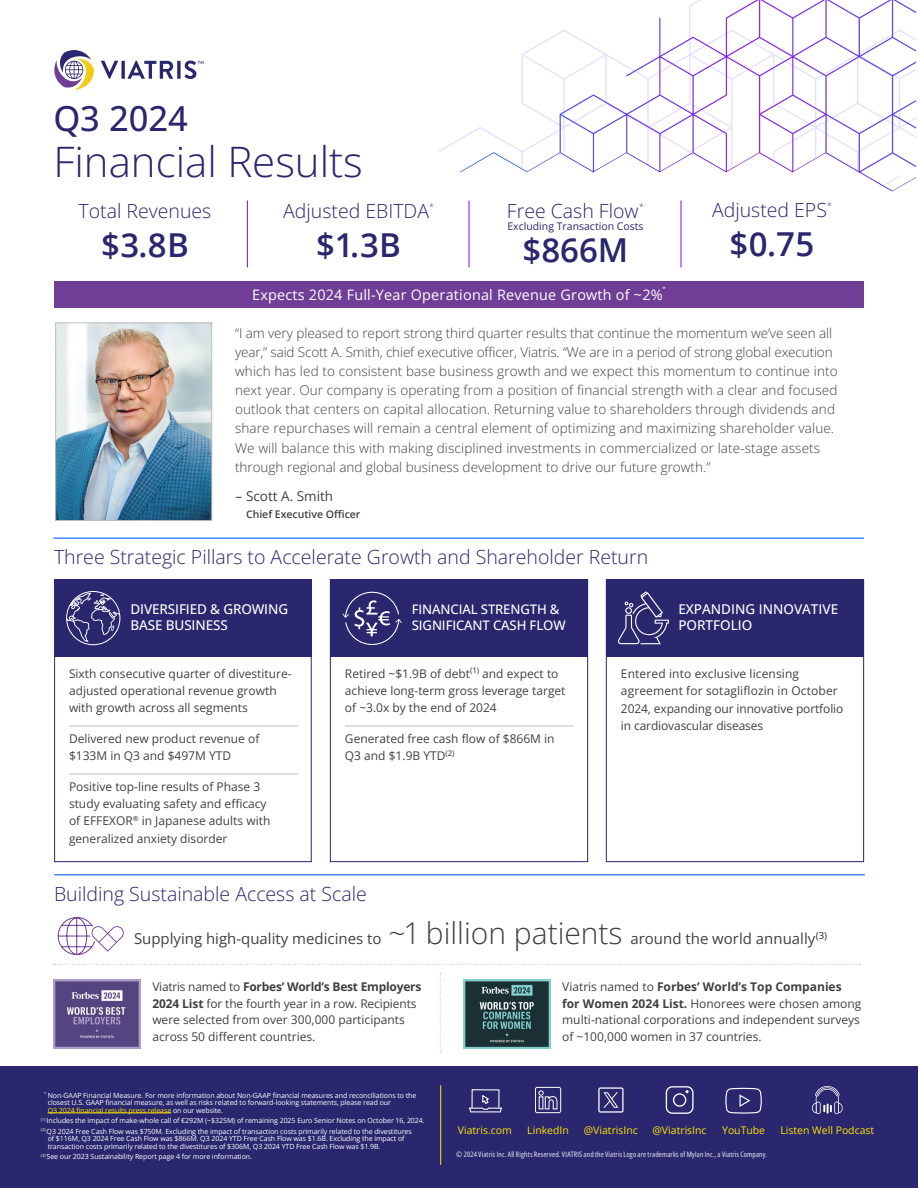
<style>
.page{position:relative;width:918px;height:1188px;background:#fff}
.page>*{position:absolute;margin:0;border:0;box-sizing:border-box;transform-origin:0 0}
.t1{font:300 42px "Open Sans";color:#2a276e}
.t2{font:500 34.5px "Open Sans";color:#2a276e}
.t3{font:600 33px "Open Sans";letter-spacing:.005em;color:#2a276e}
.t4{font:300 19.5px "Open Sans";color:#2a276e}
.Body_Copy{font:15px "Open Sans";color:#404040}
.t5{font:14.4px "Open Sans";letter-spacing:.015em;color:#fff}
.t6{font:300 13.5px/19.2px "Open Sans";letter-spacing:.01em;color:#404040}
.t7{font:500 13.5px/16.5px "Open Sans";letter-spacing:-.01em;color:#fff}
.t8{font:13.5px "Open Sans";color:#404040}
.t9{font:500 13.2px/16.5px "Open Sans";letter-spacing:-.01em;color:#fff}
.Body_Copy-2{font:12px/17.2px "Open Sans";color:#404040}
.t10{font:10.5px "Open Sans";color:#fce300}
.t11{font:10.5px "Open Sans";color:#2a276e}
.t12{font:600 10.5px "Open Sans";color:#404040}
.t13{font:300 8.7px "Open Sans";color:#2a276e}
.t14{font:7.5px "Open Sans Condensed";letter-spacing:.02em;color:#fff}
.t15{font:7.05px/7.5px "Open Sans";letter-spacing:-.01em;color:#fff}
.t16{font:6.15px "Open Sans";color:#fff}
.s1{font-weight:300;font-size:30px}
.s2{font-weight:700}
.s3{color:#fce300}
</style>
<div class="page">
<img style="left:449px;top:0;width:467px;height:145px">
<svg style="left:439px;top:145px;width:477px;height:59px"></svg>
<svg style="left:101px;top:61px;width:103px;height:18px"></svg>
<svg style="left:54px;top:50px;width:40px;height:40px"></svg>
<img style="left:57px;top:325px;width:153px;height:194px">
<div style="left:55px;top:323px;width:157px;height:198px;border:1px solid #bfbfbf"></div>
<hr style="left:53px;top:538px;width:811px;height:1px;background:#0064ff">
<hr style="left:247px;top:201px;width:1px;height:66px;background:#8f00ff">
<hr style="left:469px;top:201px;width:1px;height:66px;background:#8f00ff">
<hr style="left:681px;top:201px;width:1px;height:66px;background:#8f00ff">
<div style="left:54px;top:579px;width:258px;height:283px;background:#fff;border:1px solid #2a276e"></div>
<hr style="left:69px;top:726px;width:229px;height:1px;background:#bfbfbf">
<hr style="left:69px;top:774px;width:229px;height:1px;background:#bfbfbf">
<div style="left:54px;top:579px;width:257px;height:78px;background:#2a276e"></div>
<div style="left:330px;top:579px;width:258px;height:283px;background:#fff;border:1px solid #2a276e"></div>
<div style="left:330px;top:579px;width:257px;height:78px;background:#2a276e"></div>
<hr style="left:345px;top:726px;width:229px;height:1px;background:#bfbfbf">
<svg style="left:342px;top:591px;width:60px;height:54px"></svg>
<div style="left:54px;top:281px;width:810px;height:27px;background:#703e97"></div>
<div style="left:0;top:1066px;width:918px;height:122px;background:#2a276e"></div>
<hr style="left:48px;top:1113px;width:123px;height:1px;background:#fce300">
<hr style="left:440px;top:1085px;width:1px;height:80px;background:#fce300">
<svg style="left:66px;top:591px;width:54px;height:54px"></svg>
<hr style="left:54px;top:874px;width:811px;height:1px;background:#0064ff">
<img style="left:53px;top:979px;width:87px;height:70px">
<img style="left:463px;top:979px;width:87px;height:70px">
<svg style="left:469px;top:1094px;width:33px;height:18px"></svg>
<div style="left:535px;top:1087px;width:26px;height:26px;border:1px solid #fff;border-radius:2px"></div>
<svg style="left:538px;top:1090px;width:20px;height:20px"></svg>
<svg style="left:598px;top:1087px;width:26px;height:26px"></svg>
<svg style="left:725px;top:1088px;width:37px;height:26px"></svg>
<svg style="left:812px;top:1086px;width:31px;height:28px"></svg>
<div style="left:666px;top:1086px;width:28px;height:28px;border:1px solid #fff;border-radius:6px"></div>
<div style="left:673px;top:1093px;width:13px;height:14px;border:1px solid #fff;border-radius:50%"></div>
<svg style="left:685px;top:1090px;width:4px;height:3px"></svg>
<svg style="left:440px;top:973px;width:1px;height:80px"></svg>
<svg style="left:54px;top:964px;width:806px;height:1px"></svg>
<svg style="left:57px;top:917px;width:67px;height:39px"></svg>
<div style="left:606px;top:579px;width:258px;height:283px;background:#fff;border:1px solid #2a276e"></div>
<div style="left:606px;top:579px;width:258px;height:78px;background:#2a276e"></div>
<svg style="left:618px;top:591px;width:51px;height:53px"></svg>
<p class="t2" style="left:53px;top:95px;width:136px">Q3 2024</p>
<p class="t1" style="left:53px;top:133px;width:311px">Financial Results</p>
<p class="t4" style="left:79px;top:197px;width:134px">Total Revenues</p>
<p class="t3" style="left:101px;top:223px;width:89px">$3.8B</p>
<p class="t4" style="left:283px;top:197px;width:147px">Adjusted EBITDA</p>
<p class="t13" style="left:429px;top:201px;width:6px">*</p>
<p class="t3" style="left:316px;top:223px;width:86px">$1.3B</p>
<p class="t4" style="left:507px;top:197px;width:133px">Free Cash Flow</p>
<p class="t13" style="left:639px;top:201px;width:6px">*</p>
<p class="t11" style="left:507px;top:219px;width:138px">Excluding Transaction Costs</p>
<p class="t3" style="left:523px;top:227px;width:107px">$866M</p>
<p class="t16" style="left:662px;top:284px;width:5px">*</p>
<p class="t5" style="left:252px;top:285px;width:412px">Expects 2024 Full-Year Operational Revenue Growth of ~2%</p>
<p class="t4" style="left:712px;top:196px;width:117px">Adjusted EPS</p>
<p class="t13" style="left:827px;top:199px;width:6px">*</p>
<p class="t3" style="left:730px;top:222px;width:86px">$0.75</p>
<p class="t6" style="left:235px;top:323px;width:604px">“I am very pleased to report strong third quarter results that continue the momentum we’ve seen all year,” said Scott A. Smith, chief executive officer, Viatris. “We are in a period of strong global execution which has led to consistent base business growth and we expect this momentum to continue into next year. Our company is operating from a position of financial strength with a clear and focused outlook that centers on capital allocation. Returning value to shareholders through dividends and share repurchases will remain a central element of optimizing and maximizing shareholder value.<br>We will balance this with making disciplined investments in commercialized or late-stage assets through regional and global business development to drive our future growth.”</p>
<p class="t8" style="left:236px;top:487px;width:99px">– Scott A. Smith</p>
<p class="t12" style="left:246px;top:507px;width:116px">Chief Executive Officer</p>
<p class="t4" style="left:54px;top:544px;width:596px">Three Strategic Pillars to Accelerate Growth and Shareholder Return</p>
<p class="t7" style="left:131px;top:600px;width:159px">DIVERSIFIED &amp; GROWING<br>BASE BUSINESS</p>
<p class="t9" style="left:412px;top:600px;width:155px">FINANCIAL STRENGTH &amp;<br>SIGNIFICANT CASH FLOW</p>
<p class="Body_Copy-2" style="left:345px;top:664px;width:222px">Retired ~$1.9B of debt<sup>(1)</sup> and expect to achieve long-term gross leverage target of ~3.0x by the end of 2024</p>
<p class="Body_Copy-2" style="left:345px;top:730px;width:211px">Generated free cash flow of $866M in<br>Q3 and $1.9B YTD<sup>(2)</sup></p>
<p class="Body_Copy-2" style="left:69px;top:664px;width:224px">Sixth consecutive quarter of divestiture&shy;adjusted operational revenue growth with growth across all segments</p>
<p class="Body_Copy-2" style="left:69px;top:730px;width:192px">Delivered new product revenue of $133M in Q3 and $497M YTD</p>
<p class="Body_Copy-2" style="left:69px;top:778px;width:203px">Positive top-line results of Phase 3 study evaluating safety and efficacy of EFFEXOR<sup>®</sup> in Japanese adults with generalized anxiety disorder</p>
<p class="t4" style="left:54px;top:880px;width:314px">Building Sustainable Access at Scale</p>
<p class="t7" style="left:678px;top:600px;width:161px">EXPANDING INNOVATIVE<br>PORTFOLIO</p>
<p class="Body_Copy-2" style="left:621px;top:665px;width:224px">Entered into exclusive licensing agreement for sotagliflozin in October 2024, expanding our innovative portfolio in cardiovascular diseases</p>
<p class="Body_Copy" style="left:134px;top:929px;width:249px">Supplying high-quality medicines to</p>
<p class="Body_Copy" style="left:389px;top:929px;width:440px"><span class="s1">~1 billion patients</span> around the world annually<sup>(3)</sup></p>
<p class="Body_Copy-2" style="left:152px;top:978px;width:271px;line-height:16.5px">Viatris named to <span class="s2">Forbes’ World’s Best Employers 2024 List</span> for the fourth year in a row. Recipients were selected from over 300,000 participants across 50 different countries.</p>
<p class="Body_Copy-2" style="left:562px;top:978px;width:301px;line-height:16.5px">Viatris named to <span class="s2">Forbes’ World’s Top Companies for Women 2024 List.</span> Honorees were chosen among multi-national corporations and independent surveys of ~100,000 women in 37 countries.</p>
<p class="t15" style="left:48px;top:1091px;width:370px;text-indent:-4px"><sup>*</sup> Non-GAAP Financial Measure. For more information about Non-GAAP financial measures and reconciliations to the closest U.S. GAAP financial measure, as well as risks related to forward-looking statements, please read our<br><span class="s3">Q3 2024 financial results press release</span> on our website.</p>
<p class="t15" style="left:41px;top:1117px;width:385px"><sup>(1)</sup> Includes the impact of make-whole call of €292M (~$325M) of remaining 2025 Euro Senior Notes on October 16, 2024.</p>
<p class="t15" style="left:48px;top:1127px;width:366px;text-indent:-7px"><sup>(2)</sup> Q3 2024 Free Cash Flow was $750M. Excluding the impact of transaction costs primarily related to the divestitures of $116M, Q3 2024 Free Cash Flow was $866M. Q3 2024 YTD Free Cash Flow was $1.6B. Excluding the impact of transaction costs primarily related to the divestitures of $306M, Q3 2024 YTD Free Cash Flow was $1.9B.</p>
<p class="t15" style="left:41px;top:1153px;width:213px"><sup>(3)</sup> See our 2023 Sustainability Report page 4 for more information.</p>
<p class="t14" style="left:456px;top:1149px;width:312px">© 2024 Viatris Inc. All Rights Reserved. VIATRIS and the Viatris Logo are trademarks of Mylan Inc., a Viatris Company.</p>
<p class="t10" style="left:458px;top:1123px;width:56px">Viatris.com</p>
<p class="t10" style="left:527px;top:1123px;width:43px">LinkedIn</p>
<p class="t10" style="left:584px;top:1123px;width:56px">@ViatrisInc</p>
<p class="t10" style="left:653px;top:1123px;width:56px">@ViatrisInc</p>
<p class="t10" style="left:722px;top:1123px;width:45px">YouTube</p>
<p class="t10" style="left:780px;top:1123px;width:95px">Listen Well Podcast</p>
</div>
